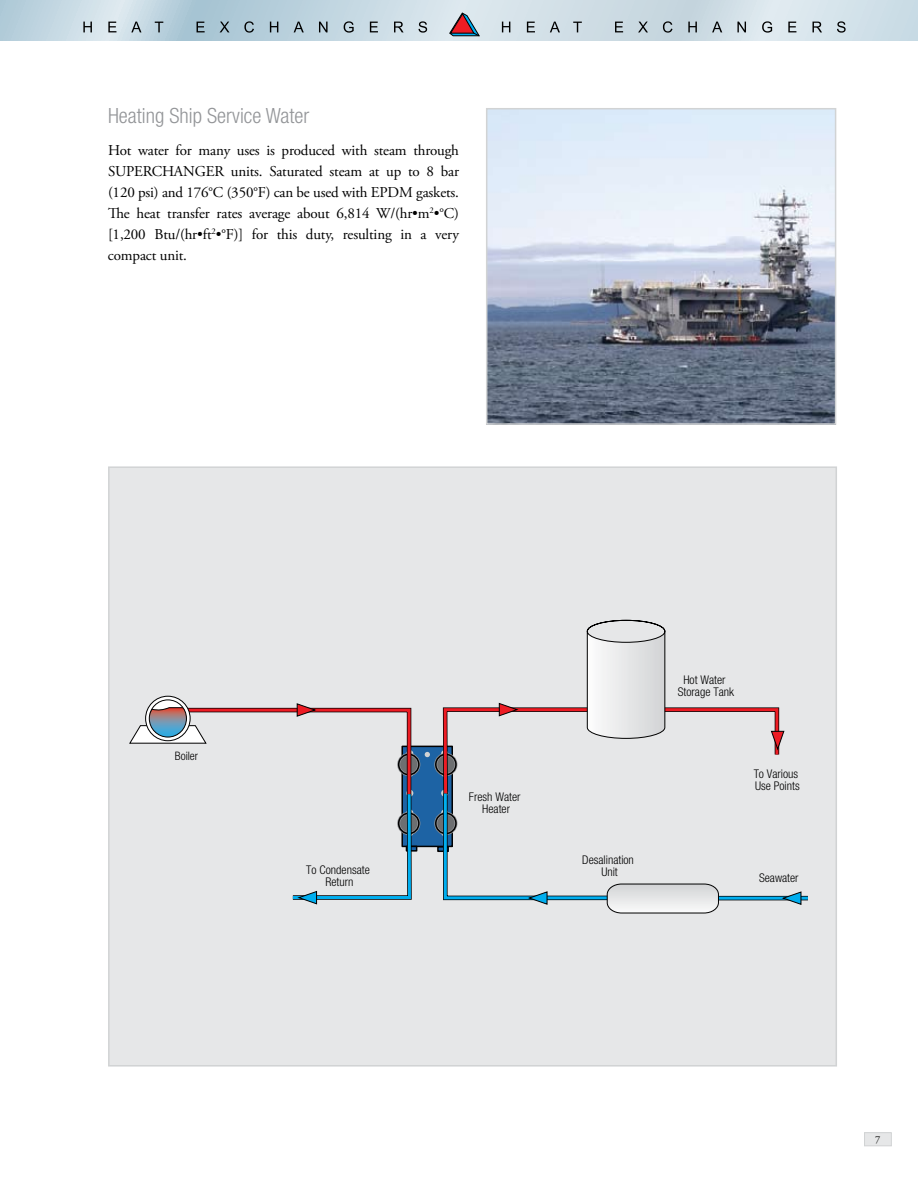
<style>
.page{position:relative;width:918px;height:1188px;background:#fff}
.page>*{position:absolute;margin:0;border:0;box-sizing:border-box;transform-origin:0 0}
.t1{font:300 condensed 21px "Helvetica Neue LT Std";color:#939598}
.t2{font:15px/21px "Adobe Garamond Pro";letter-spacing:-.01em;color:#000;text-align:justify}
.t3{font:300 condensed 12px/12px "Helvetica Neue LT Std";color:#000;text-align:center}
.t4{font:300 condensed 11.7px "Helvetica Neue LT Std";color:#000}
.t5{font:10.5px "Adobe Garamond Pro";color:#000}
</style>
<div class="page">
<div style="left:865px;top:1133px;width:26px;height:13px;background:#e6e7e8"></div>
<div style="left:864px;top:1132px;width:28px;height:14px;border:1px solid #d1d3d4"></div>
<svg style="left:0;top:0;width:918px;height:40px;background:#c9dae3"></svg>
<svg style="left:83px;top:22px;width:9px;height:10px"></svg>
<svg style="left:108px;top:22px;width:8px;height:10px"></svg>
<svg style="left:131px;top:22px;width:10px;height:10px"></svg>
<svg style="left:155px;top:22px;width:8px;height:10px"></svg>
<svg style="left:197px;top:22px;width:8px;height:10px"></svg>
<svg style="left:220px;top:22px;width:10px;height:10px"></svg>
<svg style="left:244px;top:21px;width:10px;height:12px"></svg>
<svg style="left:270px;top:22px;width:8px;height:10px"></svg>
<svg style="left:294px;top:22px;width:10px;height:10px"></svg>
<svg style="left:319px;top:22px;width:9px;height:10px"></svg>
<svg style="left:344px;top:21px;width:10px;height:12px"></svg>
<svg style="left:370px;top:22px;width:8px;height:10px"></svg>
<svg style="left:394px;top:22px;width:10px;height:10px"></svg>
<svg style="left:419px;top:21px;width:8px;height:12px"></svg>
<svg style="left:502px;top:22px;width:8px;height:10px"></svg>
<svg style="left:527px;top:22px;width:8px;height:10px"></svg>
<svg style="left:550px;top:22px;width:10px;height:10px"></svg>
<svg style="left:573px;top:22px;width:9px;height:10px"></svg>
<svg style="left:615px;top:22px;width:8px;height:10px"></svg>
<svg style="left:638px;top:22px;width:10px;height:10px"></svg>
<svg style="left:663px;top:21px;width:9px;height:12px"></svg>
<svg style="left:688px;top:22px;width:9px;height:10px"></svg>
<svg style="left:712px;top:22px;width:10px;height:10px"></svg>
<svg style="left:737px;top:22px;width:9px;height:10px"></svg>
<svg style="left:762px;top:21px;width:10px;height:12px"></svg>
<svg style="left:788px;top:22px;width:8px;height:10px"></svg>
<svg style="left:813px;top:22px;width:9px;height:10px"></svg>
<svg style="left:837px;top:21px;width:9px;height:12px"></svg>
<svg style="left:450px;top:13px;width:29px;height:23px"></svg>
<div style="left:109px;top:467px;width:727px;height:599px;background:#e6e7e8"></div>
<hr style="left:714px;top:896px;width:94px;height:4px;background:#003e56">
<hr style="left:714px;top:897px;width:94px;height:3px;background:#00aeef">
<div style="left:402px;top:746px;width:50px;height:100px;background:#1d63a4"></div>
<div style="left:401px;top:746px;width:52px;height:101px;border:2px solid #010101"></div>
<svg style="left:436px;top:754px;width:20px;height:21px"></svg>
<div style="left:434px;top:753px;width:23px;height:23px;border:3px solid #939598;border-radius:50%"></div>
<div style="left:435px;top:754px;width:22px;height:21px;border:2px solid #010101;border-radius:50%"></div>
<div style="left:399px;top:754px;width:20px;height:21px;background:#6d6f71;border-radius:50%"></div>
<div style="left:397px;top:753px;width:23px;height:23px;border:3px solid #939598;border-radius:50%"></div>
<div style="left:398px;top:754px;width:22px;height:21px;border:2px solid #010101;border-radius:50%"></div>
<svg style="left:436px;top:813px;width:20px;height:21px"></svg>
<div style="left:434px;top:812px;width:23px;height:23px;border:3px solid #939598;border-radius:50%"></div>
<div style="left:435px;top:813px;width:22px;height:21px;border:2px solid #010101;border-radius:50%"></div>
<div style="left:399px;top:813px;width:20px;height:21px;background:#6d6f71;border-radius:50%"></div>
<div style="left:397px;top:812px;width:23px;height:23px;border:3px solid #939598;border-radius:50%"></div>
<div style="left:398px;top:813px;width:22px;height:21px;border:2px solid #010101;border-radius:50%"></div>
<div style="left:406px;top:846px;width:11px;height:6px;border:2px solid #010101"></div>
<div style="left:437px;top:846px;width:12px;height:6px;border:2px solid #010101"></div>
<svg style="left:425px;top:752px;width:5px;height:5px"></svg>
<svg style="left:146px;top:696px;width:44px;height:45px"></svg>
<svg style="left:149px;top:700px;width:37px;height:37px"></svg>
<svg style="left:129px;top:703px;width:285px;height:202px"></svg>
<div style="left:149px;top:700px;width:38px;height:37px;border:1px solid #000;border-radius:50%"></div>
<svg style="left:441px;top:620px;width:361px;height:294px"></svg>
<img style="left:489px;top:111px;width:344px;height:311px">
<div style="left:486px;top:108px;width:350px;height:317px;border:2px solid #d1d3d4"></div>
<h1 class="t1" style="left:108px;top:104px;width:203px">Heating Ship Service Water</h1>
<p class="t2" style="left:108px;top:140px;width:353px">Hot water for many uses is produced with steam through SUPERCHANGER units. Saturated steam at up to 8 bar (120 psi) and 176°C (350°F) can be used with EPDM gaskets.<br>The heat transfer rates average about 6,814 W/(hr•m<sup>2</sup>•°C) [1,200 Btu/(hr•ft<sup>2</sup>•°F)] for this duty, resulting in a very compact unit.</p>
<p class="t4" style="left:175px;top:749px;width:25px">Boiler</p>
<p class="t3" style="left:306px;top:863px;width:65px">To Condensate<br>Return</p>
<p class="t3" style="left:469px;top:791px;width:53px">Fresh Water<br>Heater</p>
<p class="t3" style="left:582px;top:854px;width:53px">Desalination<br>Unit</p>
<p class="t3" style="left:678px;top:674px;width:58px">Hot Water<br>Storage Tank</p>
<p class="t3" style="left:754px;top:767px;width:48px;text-align:left">To Various<br>Use Points</p>
<p class="t3" style="left:759px;top:871px;width:41px">Seawater</p>
<p class="t5" style="left:875px;top:1133px;width:7px">7</p>
</div>
